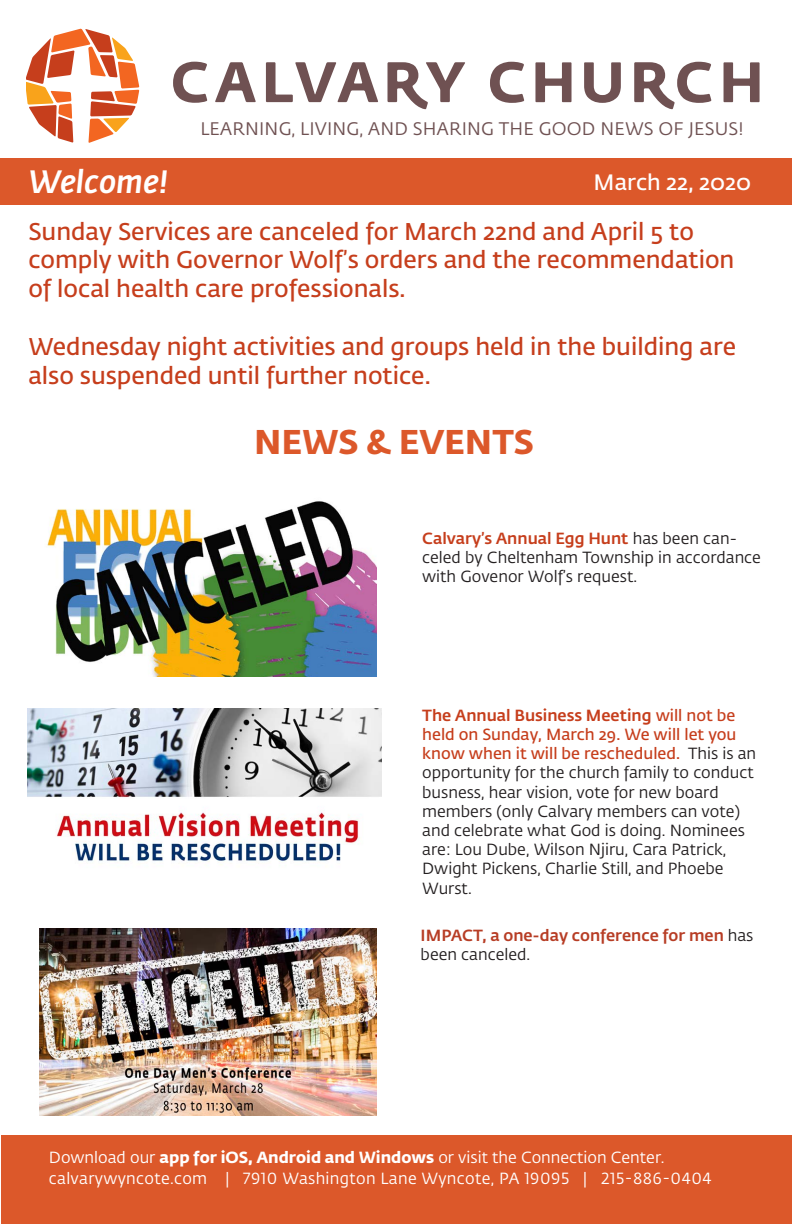
<style>
.page{position:relative;width:792px;height:1224px;background:#fff}
.page>*{position:absolute;margin:0;border:0;box-sizing:border-box;transform-origin:0 0}
.t1{font:700 34px "Fedra Sans Std";color:#dc582a}
.t2{font:italic 500 32px "Fedra Sans Std";color:#fff}
.t3{font:600 24px/28.8px "Fedra Sans Std";color:#c63e1c}
.t4{font:600 22px "Fedra Sans Std";color:#fff}
.t5{font:18px "Fedra Sans Std";letter-spacing:.01em;color:#6f5152}
.t6{font:16px/19.2px "Fedra Sans Std";color:#231f20}
.t7{font:16px "Fedra Sans Std";letter-spacing:.02em;color:#fff}
.t8{font:16px "Fedra Sans Std";color:#fff}
.t9{font:500 16px/19.2px "Fedra Sans Std";color:#b73d25}
.s1{font-weight:500;color:#c63e1c}
.s2{font-weight:600;color:#c63e1c}
.s3{font-weight:400;color:#231f20}
.s4{font-weight:700}
</style>
<div class="page">
<div style="left:0;top:159px;width:792px;height:46px;background:#dc582a"></div>
<svg style="left:215px;top:62px;width:41px;height:40px"></svg>
<svg style="left:266px;top:62px;width:112px;height:40px"></svg>
<svg style="left:388px;top:62px;width:77px;height:47px"></svg>
<svg style="left:173px;top:62px;width:34px;height:41px"></svg>
<svg style="left:26px;top:29px;width:113px;height:114px"></svg>
<svg style="left:535px;top:62px;width:37px;height:40px"></svg>
<svg style="left:724px;top:62px;width:36px;height:40px"></svg>
<svg style="left:490px;top:62px;width:34px;height:41px"></svg>
<svg style="left:584px;top:62px;width:37px;height:41px"></svg>
<svg style="left:634px;top:62px;width:77px;height:47px"></svg>
<div style="left:1px;top:1135px;width:791px;height:89px;background:#dc582a"></div>
<img style="left:47px;top:501px;width:329px;height:175px">
<img style="left:27px;top:708px;width:355px;height:157px">
<img style="left:39px;top:928px;width:337px;height:188px">
<p class="t5" style="left:200px;top:118px;width:545px">LEARNING, LIVING, AND SHARING THE GOOD NEWS OF JESUS!</p>
<h2 class="t2" style="left:28px;top:161px;width:142px">Welcome!</h2>
<h3 class="t4" style="left:594px;top:169px;width:159px">March 22, 2020</h3>
<h3 class="t3" style="left:28px;top:217px;width:708px">Sunday Services are canceled for March 22nd and April 5 to comply with Governor Wolf’s orders and the recommendation of local health care professionals.</h3>
<h3 class="t3" style="left:28px;top:332px;width:709px">Wednesday night activities and groups held in the building are also suspended until further notice.</h3>
<h1 class="t1" style="left:254px;top:420px;width:281px">NEWS &amp; EVENTS</h1>
<p class="t6" style="left:422px;top:529px;width:340px"><span class="s1">Calvary’s Annual Egg Hunt</span> has been can&shy;celed by Cheltenham Township in accordance with Govenor Wolf’s request.</p>
<p class="t6" style="left:422px;top:706px;width:335px"><span class="s1">The Annual Business Meeting</span> <span class="s2">will not be held on Sunday, March 29. We will let you know when it will be rescheduled.</span> This is an opportunity for the church family to conduct busness, hear vision, vote for new board members (only Calvary members can vote) and celebrate what God is doing. Nominees are: Lou Dube, Wilson Njiru, Cara Patrick, Dwight Pickens, Charlie Still, and Phoebe Wurst.</p>
<p class="t9" style="left:421px;top:926px;width:334px">IMPACT, a one-day conference for men <span class="s3">has been canceled.</span></p>
<p class="t8" style="left:49px;top:1148px;width:617px">Download our <span class="s4">app for iOS, Android and Windows</span> or visit the Connection Center.</p>
<p class="t7" style="left:49px;top:1169px;width:664px">calvarywyncote.com | 7910 Washington Lane Wyncote, PA 19095 | 215-886-0404</p>
</div>
